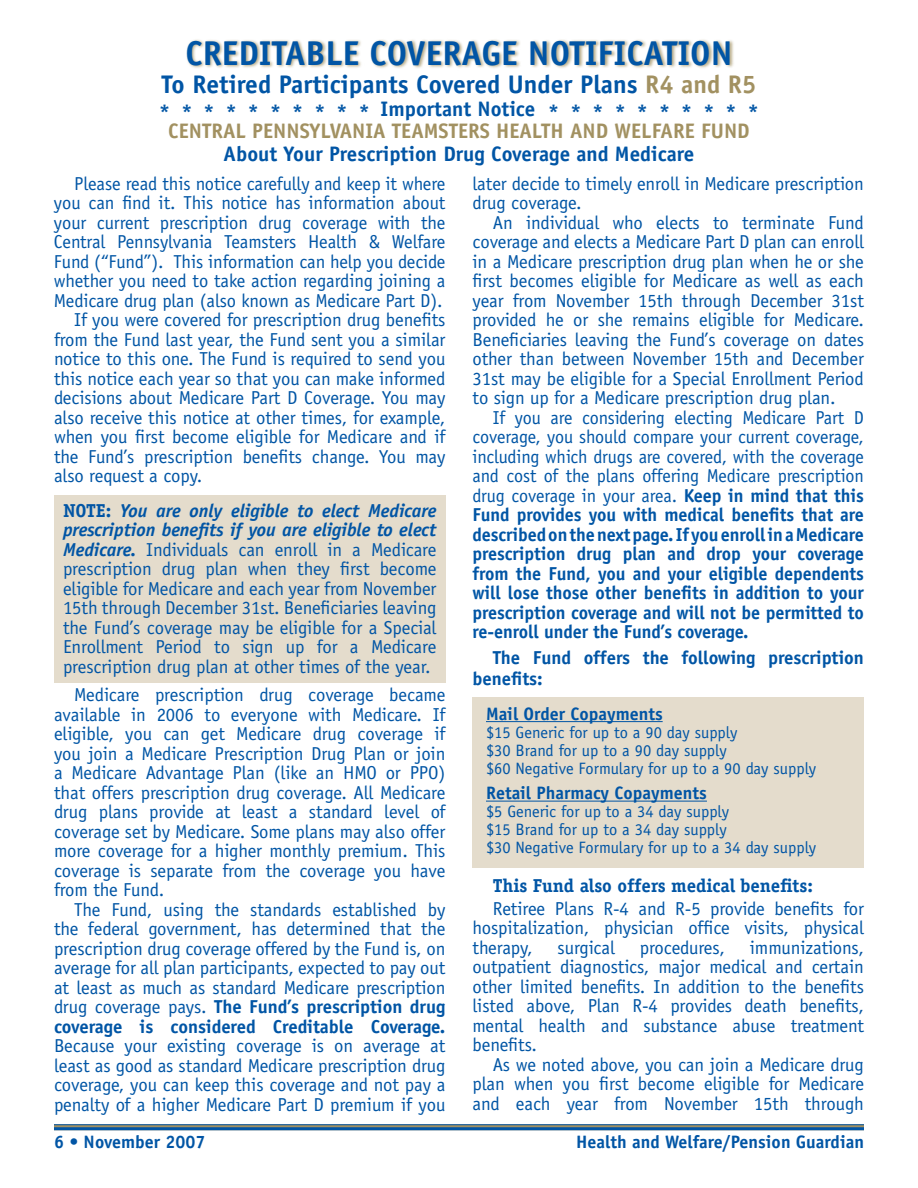
<style>
.page{position:relative;width:918px;height:1188px;background:#fff}
.page>*{position:absolute;margin:0;border:0;box-sizing:border-box;transform-origin:0 0}
.t1{font:700 34.5px "Officina Sans";color:#0155a5}
.t2{font:700 25.5px "Officina Sans";color:#0155a5}
.t3{font:700 21px "Officina Sans";color:#0155a5}
.t4{font:700 21px "Officina Sans";color:#a29161}
.t5{font:18.75px/19.5px "Officina Sans";letter-spacing:-.005em;color:#0155a5;text-align:justify}
.t6{font:700 18.75px/19.5px "Officina Sans";letter-spacing:-.005em;color:#0155a5;text-align:justify}
.t7{font:700 18.75px "Officina Serif";letter-spacing:-.005em;color:#0155a5}
.t8{font:700 18px "Officina Sans";color:#0155a5}
.t9{font:16.5px/18px "Officina Sans";color:#0155a5}
.s1{color:#a29161}
.s2{font-family:"Officina Serif";font-weight:700}
.s3{font-weight:700;font-style:italic}
.s4{font-weight:700}
.s5{font-weight:400}
</style>
<div class="page">
<svg style="left:54px;top:1125px;width:810px;height:2px;background:#8e8969"></svg>
<hr style="left:54px;top:1124px;width:810px;height:1px;background:#0155a5">
<hr style="left:54px;top:1127px;width:810px;height:3px;background:#0155a5">
<div style="left:472px;top:697px;width:392px;height:171px;background:#e4dccc"></div>
<div style="left:54px;top:495px;width:392px;height:187px;background:#e4dccc"></div>
<div style="left:186px;top:38px;width:732px;height:57px;background:#a29161;opacity:.75"></div>
<hr style="left:486px;top:721px;width:177px;height:1px;background:#0155a5">
<hr style="left:486px;top:801px;width:221px;height:1px;background:#0155a5">
<h1 class="t1" style="left:186px;top:31px;width:548px">CREDITABLE COVERAGE NOTIFICATION</h1>
<h2 class="t2" style="left:162px;top:69px;width:596px">To Retired Participants Covered Under Plans <span class="s1">R4 and R5</span></h2>
<p class="t3" style="left:159px;top:99px;width:602px">**********Important Notice **********</p>
<p class="t4" style="left:168px;top:118px;width:583px">CENTRAL PENNSYLVANIA TEAMSTERS HEALTH AND WELFARE FUND</p>
<p class="t3" style="left:224px;top:141px;width:472px">About Your Prescription Drug Coverage and Medicare</p>
<p class="t5" style="left:74px;top:174px;width:373px">Please read this notice carefully and keep it where</p>
<p class="t5" style="left:54px;top:193px;width:393px">you can find it. This notice has information about</p>
<p class="t5" style="left:54px;top:213px;width:393px">your current prescription drug coverage with the</p>
<p class="t5" style="left:54px;top:232px;width:393px">Central Pennsylvania Teamsters Health &amp; Welfare</p>
<p class="t5" style="left:54px;top:252px;width:393px">Fund (“Fund”). This information can help you decide</p>
<p class="t5" style="left:54px;top:271px;width:393px">whether you need to take action regarding joining a</p>
<p class="t5" style="left:54px;top:291px;width:390px">Medicare drug plan (also known as Medicare Part D).</p>
<p class="t5" style="left:74px;top:310px;width:373px">If you were covered for prescription drug benefits</p>
<p class="t5" style="left:54px;top:330px;width:393px">from the Fund last year, the Fund sent you a similar</p>
<p class="t5" style="left:54px;top:349px;width:393px">notice to this one. The Fund is required to send you</p>
<p class="t5" style="left:54px;top:369px;width:393px">this notice each year so that you can make informed</p>
<p class="t5" style="left:54px;top:388px;width:393px">decisions about Medicare Part D Coverage. You may</p>
<p class="t5" style="left:54px;top:408px;width:393px">also receive this notice at other times, for example,</p>
<p class="t5" style="left:54px;top:427px;width:393px">when you first become eligible for Medicare and if</p>
<p class="t5" style="left:54px;top:447px;width:393px">the Fund’s prescription benefits change. You may</p>
<p class="t5" style="left:54px;top:466px;width:150px">also request a copy.</p>
<p class="t5" style="left:63px;top:501px;width:375px"><span class="s2">NOTE:</span> <span class="s3">You are only eligible to elect Medicare prescription benefits if you are eligible to elect Medicare.</span> Individuals can enroll in a Medicare prescription drug plan when they first become eligible for Medicare and each year from November 15th through December 31st. Beneficiaries leaving the Fund’s coverage may be eligible for a Special Enrollment Period to sign up for a Medicare prescription drug plan at other times of the year.</p>
<p class="t5" style="left:54px;top:685px;width:393px;text-indent:20px">Medicare prescription drug coverage became available in 2006 to everyone with Medicare. If eligible, you can get Medicare drug coverage if you join a Medicare Prescription Drug Plan or join a Medicare Advantage Plan (like an HMO or PPO) that offers prescription drug coverage. All Medicare drug plans provide at least a standard level of coverage set by Medicare. Some plans may also offer more coverage for a higher monthly premium. This coverage is separate from the coverage you have from the Fund.</p>
<p class="t5" style="left:54px;top:900px;width:393px;text-indent:20px">The Fund, using the standards established by the federal government, has determined that the prescription drug coverage offered by the Fund is, on average for all plan participants, expected to pay out at least as much as standard Medicare prescription drug coverage pays. <span class="s4">The Fund’s prescription drug coverage is considered Creditable Coverage.</span></p>
<p class="t5" style="left:54px;top:1036px;width:393px">Because your existing coverage is on average at least as good as standard Medicare prescription drug coverage, you can keep this coverage and not pay a penalty of a higher Medicare Part D premium if you</p>
<p class="t5" style="left:472px;top:174px;width:393px">later decide to timely enroll in Medicare prescription drug coverage.</p>
<p class="t5" style="left:472px;top:213px;width:393px;text-indent:20px">An individual who elects to terminate Fund coverage and elects a Medicare Part D plan can enroll in a Medicare prescription drug plan when he or she first becomes eligible for Medicare as well as each year from November 15th through December 31st provided he or she remains eligible for Medicare.<br>Beneficiaries leaving the Fund’s coverage on dates other than between November 15th and December 31st may be eligible for a Special Enrollment Period to sign up for a Medicare prescription drug plan.</p>
<p class="t6" style="left:473px;top:407px;width:393px;text-indent:20px"><span class="s5">If you are considering electing Medicare Part D coverage, you should compare your current coverage, including which drugs are covered, with the coverage and cost of the plans offering Medicare prescription drug coverage in your area.</span> Keep in mind that this Fund provides you with medical benefits that are described on the next page. If you enroll in a Medicare prescription drug plan and drop your coverage from the Fund, you and your eligible dependents will lose those other benefits in addition to your prescription coverage and will not be permitted to re-enroll under the Fund’s coverage.</p>
<p class="t6" style="left:472px;top:646px;width:393px;line-height:21px;text-indent:20px">The Fund offers the following prescription benefits:</p>
<p class="t8" style="left:486px;top:702px;width:178px">Mail Order Copayments</p>
<p class="t9" style="left:486px;top:723px;width:332px">$15 Generic for up to a 90 day supply<br>$30 Brand for up to a 90 day supply<br>$60 Negative Formulary for up to a 90 day supply</p>
<p class="t8" style="left:486px;top:782px;width:222px">Retail Pharmacy Copayments</p>
<p class="t9" style="left:486px;top:803px;width:332px">$5 Generic for up to a 34 day supply<br>$15 Brand for up to a 34 day supply<br>$30 Negative Formulary for up to a 34 day supply</p>
<p class="t7" style="left:493px;top:874px;width:322px">This Fund also offers medical benefits:</p>
<p class="t5" style="left:472px;top:899px;width:393px;text-indent:20px">Retiree Plans R-4 and R-5 provide benefits for hospitalization, physician office visits, physical therapy,</p>
<p class="t5" style="left:558px;top:938px;width:59px">surgical</p>
<p class="t5" style="left:640px;top:938px;width:87px">procedures,</p>
<p class="t5" style="left:472px;top:938px;width:393px;text-indent:277px">immunizations, outpatient diagnostics, major medical and certain other limited benefits. In addition to the benefits listed above, Plan R-4 provides death benefits, mental health and substance abuse treatment benefits.</p>
<p class="t5" style="left:472px;top:1055px;width:393px;text-indent:20px">As we noted above, you can join a Medicare drug plan when you first become eligible for Medicare and each year from November 15th through</p>
<p class="t8" style="left:54px;top:1131px;width:153px">6 • November 2007</p>
<p class="t8" style="left:576px;top:1131px;width:289px">Health and Welfare/Pension Guardian</p>
</div>
